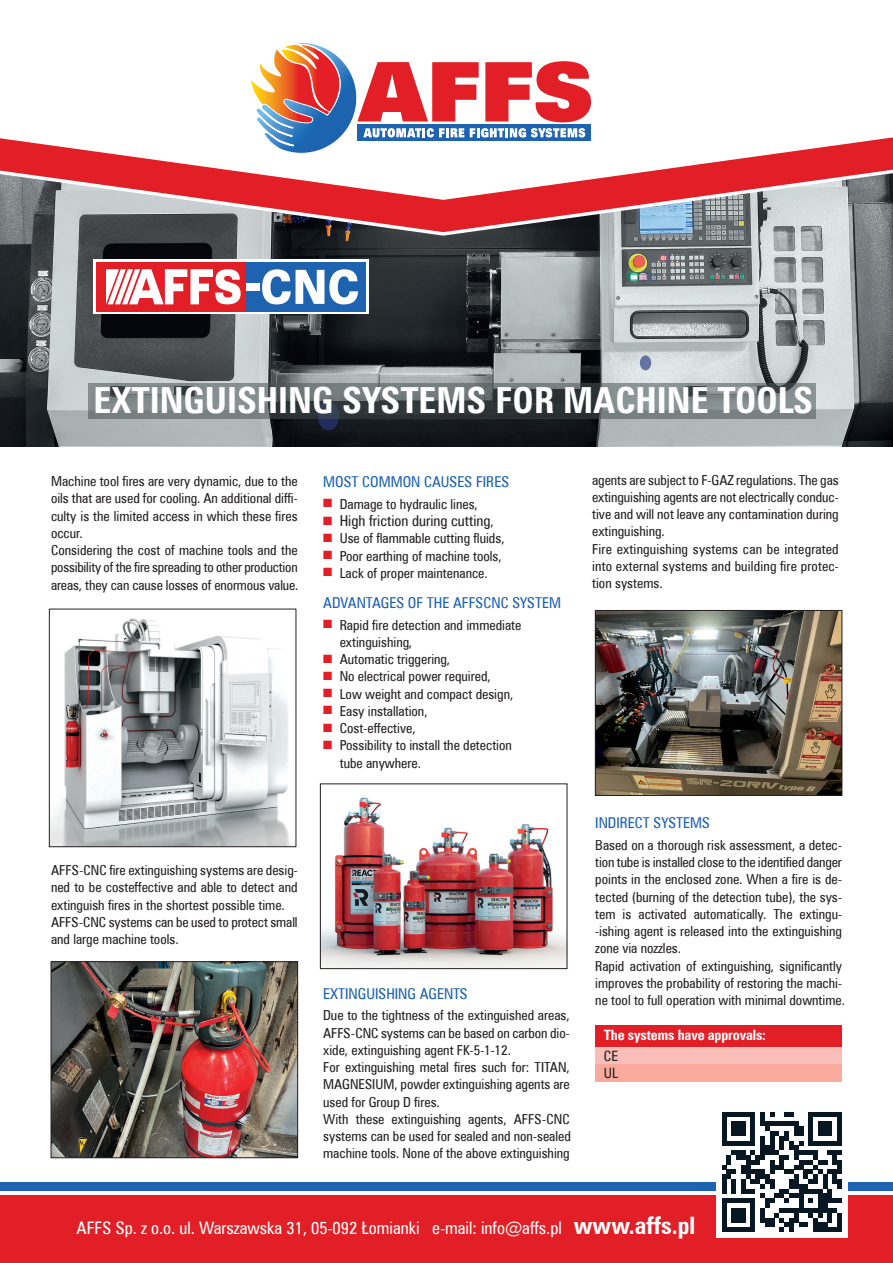
<style>
.page{position:relative;width:893px;height:1263px;background:#fff}
.page>*{position:absolute;margin:0;border:0;box-sizing:border-box;transform-origin:0 0}
.t1{font:700 36px "Zurich Cn EU";color:#fff}
.t2{font:17.25px "Zurich Cn EU";color:#fff}
.t3{font:15px "Zurich Cn EU";color:#1e63b0}
.t4{font:15px "Zurich Cn EU";color:#231f20}
.t5{font:700 14.25px "Zurich Cn EU";letter-spacing:-.01em;color:#fff}
.t6{font:14.25px/17px "Zurich Cn EU";color:#231f20}
.t7{font:13.8px/17.2px "Zurich Cn EU";color:#231f20}
.s1{color:#e21f26}
.s2{font-size:13.8px}
.s3{font-weight:700;font-size:24px}
</style>
<div class="page">
<div style="left:0;top:1195px;width:893px;height:68px;background:#e21f26"></div>
<div style="left:0;top:1182px;width:893px;height:9px;background:#1e63b0"></div>
<img style="left:0;top:237px;width:893px;height:209px">
<svg style="left:251px;top:43px;width:341px;height:93px"></svg>
<svg style="left:0;top:136px;width:893px;height:30px"></svg>
<svg style="left:0;top:166px;width:893px;height:71px"></svg>
<div style="left:640px;top:355px;width:11px;height:15px;background:#6672a2;border-radius:50%"></div>
<svg style="left:318px;top:402px;width:21px;height:28px"></svg>
<svg style="left:89px;top:383px;width:727px;height:35px;background:#646c6e"></svg>
<svg style="left:94px;top:259px;width:275px;height:55px"></svg>
<div style="left:96px;top:262px;width:150px;height:49px;background:#e21f26"></div>
<div style="left:246px;top:262px;width:120px;height:49px;background:#1e63b0"></div>
<svg style="left:106px;top:269px;width:135px;height:35px"></svg>
<div style="left:246px;top:284px;width:13px;height:7px;background:#fff"></div>
<svg style="left:262px;top:269px;width:96px;height:35px"></svg>
<div style="left:716px;top:1106px;width:132px;height:132px;background:#fff"></div>
<svg style="left:722px;top:1112px;width:120px;height:120px"></svg>
<img style="left:51px;top:618px;width:241px;height:227px">
<div style="left:49px;top:609px;width:247px;height:238px;border:1px solid #231f20"></div>
<img style="left:53px;top:963px;width:243px;height:193px">
<div style="left:595px;top:1025px;width:247px;height:21px;background:#e21f26"></div>
<div style="left:595px;top:1048px;width:247px;height:17px;background:#f9beb7"></div>
<div style="left:595px;top:1065px;width:247px;height:17px;background:#f8aa9d"></div>
<img style="left:597px;top:612px;width:243px;height:182px">
<div style="left:595px;top:610px;width:247px;height:186px;border:1px solid #231f20"></div>
<img style="left:322px;top:797px;width:243px;height:170px">
<div style="left:320px;top:783px;width:247px;height:186px;border:1px solid #231f20"></div>
<div style="left:51px;top:961px;width:247px;height:197px;border:1px solid #231f20"></div>
<h1 class="t1" style="left:94px;top:378px;width:721px">EXTINGUISHING SYSTEMS FOR MACHINE TOOLS</h1>
<p class="t7" style="left:51px;top:473px;width:249px">Machine tool fires are very dynamic, due to the oils that are used for cooling. An additional diffi&shy;culty is the limited access in which these fires occur.<br>Considering the cost of machine tools and the possibility of the fire spreading to other production areas, they can cause losses of enormous value.</p>
<p class="t3" style="left:323px;top:473px;width:188px">MOST COMMON CAUSES FIRES</p>
<p class="t7" style="left:323px;top:495px;width:156px"><span class="s1">■</span> Damage to hydraulic lines,</p>
<p class="t4" style="left:323px;top:512px;width:172px"><span class="s1">■</span> High friction during cutting<span class="s2">,</span></p>
<p class="t7" style="left:323px;top:530px;width:183px"><span class="s1">■</span> Use of flammable cutting fluids,</p>
<p class="t7" style="left:323px;top:547px;width:180px"><span class="s1">■</span> Poor earthing of machine tools,</p>
<p class="t7" style="left:323px;top:564px;width:166px"><span class="s1">■</span> Lack of proper maintenance.</p>
<p class="t3" style="left:323px;top:593px;width:239px">ADVANTAGES OF THE AFFSCNC SYSTEM</p>
<p class="t7" style="left:340px;top:616px;width:183px;text-indent:-17px"><span class="s1">■</span> Rapid fire detection and immediate extinguishing,</p>
<p class="t7" style="left:323px;top:650px;width:129px"><span class="s1">■</span> Automatic triggering,</p>
<p class="t7" style="left:323px;top:668px;width:169px"><span class="s1">■</span> No electrical power required,</p>
<p class="t7" style="left:323px;top:685px;width:192px"><span class="s1">■</span> Low weight and compact design,</p>
<p class="t7" style="left:323px;top:702px;width:106px"><span class="s1">■</span> Easy installation,</p>
<p class="t7" style="left:323px;top:719px;width:94px"><span class="s1">■</span> Cost-effective,</p>
<p class="t7" style="left:340px;top:737px;width:174px;text-indent:-17px"><span class="s1">■</span> Possibility to install the detection tube anywhere.</p>
<p class="t7" style="left:51px;top:861px;width:248px">AFFS-CNC fire extinguishing systems are desig&shy;ned to be costeffective and able to detect and extinguish fires in the shortest possible time.<br>AFFS-CNC systems can be used to protect small and large machine tools.</p>
<p class="t3" style="left:323px;top:984px;width:146px">EXTINGUISHING AGENTS</p>
<p class="t7" style="left:323px;top:1007px;width:249px">Due to the tightness of the extinguished areas, AFFS-CNC systems can be based on carbon dio&shy;xide, extinguishing agent FK-5-1-12.<br>For extinguishing metal fires such for: TITAN, MAGNESIUM, powder extinguishing agents are used for Group D fires.<br>With these extinguishing agents, AFFS-CNC systems can be used for sealed and non-sealed machine tools. None of the above extinguishing</p>
<p class="t7" style="left:592px;top:471px;width:248px">agents are subject to F-GAZ regulations. The gas extinguishing agents are not electrically conduc&shy;tive and will not leave any contamination during extinguishing.<br>Fire extinguishing systems can be integrated into external systems and building fire protec&shy;tion systems.</p>
<p class="t3" style="left:595px;top:814px;width:116px">INDIRECT SYSTEMS</p>
<p class="t7" style="left:595px;top:836px;width:251px">Based on a thorough risk assessment, a detec&shy;tion tube is installed close to the identified danger points in the enclosed zone. When a fire is de&shy;tected (burning of the detection tube), the sys&shy;tem is activated automatically. The extingu--ishing agent is released into the extinguishing zone via nozzles.<br>Rapid activation of extinguishing, significantly improves the probability of restoring the machi&shy;ne tool to full operation with minimal downtime.</p>
<p class="t5" style="left:604px;top:1026px;width:164px">The systems have approvals:</p>
<p class="t6" style="left:604px;top:1047px;width:16px">CE<br>UL</p>
<p class="t2" style="left:77px;top:1218px;width:620px">AFFS Sp. z o.o. ul. Warszawska 31, 05-092 Łomianki e-mail: info@affs.pl <span class="s3">www.affs.pl</span></p>
</div>
